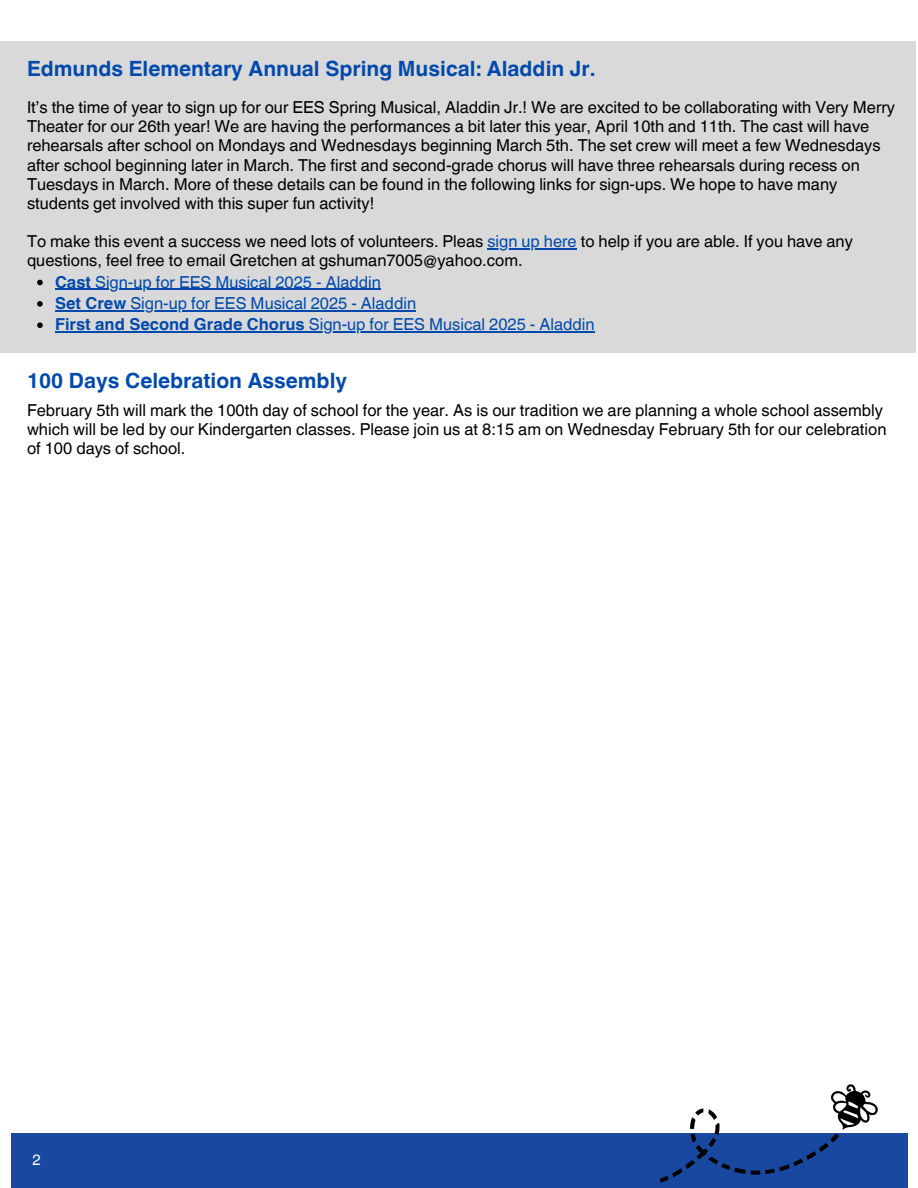
<style>
.page{position:relative;width:918px;height:1188px;background:#fff}
.page>*{position:absolute;margin:0;border:0;box-sizing:border-box;transform-origin:0 0}
.t1{font:700 21px "Helvetica World";color:#004aad}
.t2{font:16.5px/19.2px "Helvetica World";color:#000}
.t3{font:16.5px "Helvetica World";color:#004aad}
.t4{font:15px "Helvetica World";color:#fff}
.s1{color:#004aad}
.s2{font-weight:700;color:#004aad}
.s3{font-weight:700}
</style>
<div class="page">
<div style="left:0;top:41px;width:916px;height:312px;background:#d9d9d9"></div>
<div style="left:11px;top:1133px;width:896px;height:55px;background:#1848a0"></div>
<svg style="left:660px;top:1084px;width:218px;height:99px"></svg>
<hr style="left:487px;top:248px;width:90px;height:1px;background:#004aad">
<svg style="left:37px;top:280px;width:6px;height:5px"></svg>
<hr style="left:55px;top:289px;width:36px;height:1px;background:#004aad">
<hr style="left:91px;top:289px;width:290px;height:1px;background:#004aad">
<svg style="left:37px;top:301px;width:6px;height:6px"></svg>
<hr style="left:55px;top:310px;width:71px;height:1px;background:#004aad">
<hr style="left:126px;top:310px;width:290px;height:1px;background:#004aad">
<svg style="left:37px;top:322px;width:6px;height:6px"></svg>
<hr style="left:55px;top:331px;width:250px;height:2px;background:#004aad">
<hr style="left:305px;top:331px;width:290px;height:2px;background:#004aad">
<h1 class="t1" style="left:27px;top:51px;width:570px">Edmunds Elementary Annual Spring Musical: Aladdin Jr.</h1>
<h1 class="t2" style="left:27px;top:98px;width:869px">It’s the time of year to sign up for our EES Spring Musical, Aladdin Jr.! We are excited to be collaborating with Very Merry Theater for our 26th year! We are having the performances a bit later this year, April 10th and 11th. The cast will have rehearsals after school on Mondays and Wednesdays beginning March 5th. The set crew will meet a few Wednesdays after school beginning later in March. The first and second-grade chorus will have three rehearsals during recess on Tuesdays in March. More of these details can be found in the following links for sign-ups. We hope to have many students get involved with this super fun activity!</h1>
<p class="t2" style="left:27px;top:232px;width:827px">To make this event a success we need lots of volunteers. Pleas <span class="s1">sign up here</span> to help if you are able. If you have any</p>
<p class="t2" style="left:55px;top:250px;width:469px;line-height:21.3px;text-indent:-28px">questions, feel free to email Gretchen at gshuman7005@yahoo.com.<br><span class="s2">Cast</span> <span class="s1">Sign-up for EES Musical 2025 - Aladdin</span></p>
<p class="t3" style="left:55px;top:293px;width:363px"><span class="s3">Set Crew</span> Sign-up for EES Musical 2025 - Aladdin</p>
<p class="t3" style="left:55px;top:315px;width:541px"><span class="s3">First and Second Grade Chorus</span> Sign-up for EES Musical 2025 - Aladdin</p>
<p class="t1" style="left:27px;top:363px;width:322px">100 Days Celebration Assembly</p>
<p class="t2" style="left:27px;top:401px;width:861px">February 5th will mark the 100th day of school for the year. As is our tradition we are planning a whole school assembly which will be led by our Kindergarten classes. Please join us at 8:15 am on Wednesday February 5th for our celebration of 100 days of school.</p>
<p class="t4" style="left:32px;top:1151px;width:10px">2</p>
</div>
